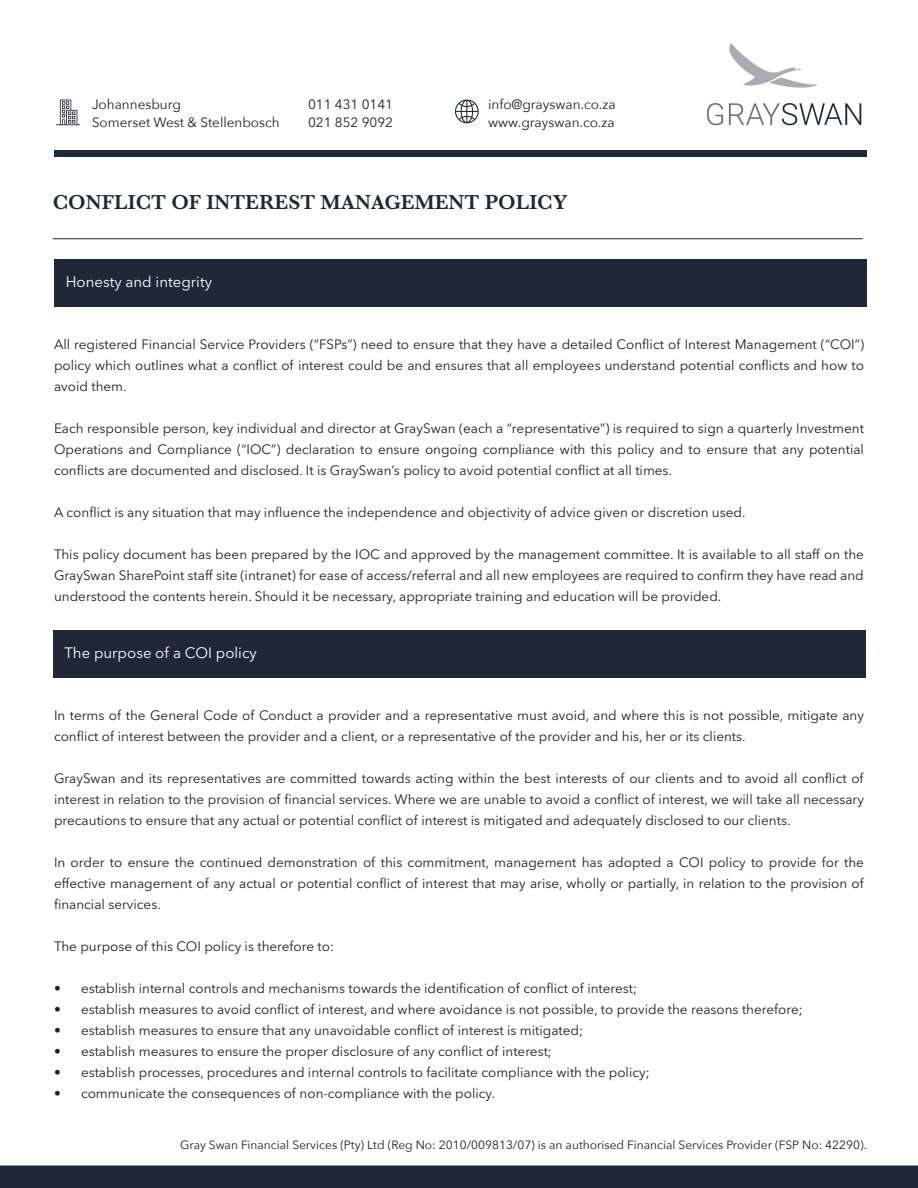
<style>
.page{position:relative;width:918px;height:1188px;background:#fff}
.page>*{position:absolute;margin:0;border:0;box-sizing:border-box;transform-origin:0 0}
.t1{font:600 21px "Baskerville";color:#1f2837}
.t2{font:15px "Avenir Next LT Pro";color:#fff}
.Text{font:13.5px/21px "Avenir Next LT Pro";color:#231f20;text-align:justify}
.t3{font:13.5px/18px "Avenir Next";color:#231f20}
.t4{font:12px "Avenir Next";color:#231f20}
</style>
<div class="page">
<div style="left:0;top:1165px;width:918px;height:23px;background:#1f2837"></div>
<div style="left:54px;top:150px;width:812px;height:6px;background:#1f2837"></div>
<img style="left:707px;top:43px;width:155px;height:83px">
<svg style="left:56px;top:100px;width:24px;height:25px"></svg>
<svg style="left:455px;top:100px;width:24px;height:23px"></svg>
<hr style="left:53px;top:238px;width:810px;height:1px;background:#1f2837">
<div style="left:54px;top:259px;width:812px;height:48px;background:#1f2837"></div>
<div style="left:53px;top:630px;width:812px;height:48px;background:#1f2837"></div>
<p class="t3" style="left:92px;top:94px;width:90px">Johannesburg</p>
<p class="t3" style="left:308px;top:94px;width:87px">011 431 0141</p>
<p class="t3" style="left:92px;top:112px;width:189px">Somerset West &amp; Stellenbosch</p>
<p class="t3" style="left:308px;top:112px;width:87px">021 852 9092</p>
<p class="t3" style="left:488px;top:94px;width:129px">info@grayswan.co.za www.grayswan.co.za</p>
<p class="t1" style="left:53px;top:187px;width:516px">CONFLICT OF INTEREST MANAGEMENT POLICY</p>
<p class="t2" style="left:66px;top:273px;width:148px">Honesty and integrity</p>
<p class="Text" style="left:54px;top:334px;width:812px">All registered Financial Service Providers (“FSPs”) need to ensure that they have a detailed Conflict of Interest Management (“COI”) policy which outlines what a conflict of interest could be and ensures that all employees understand potential conflicts and how to avoid them.</p>
<p class="Text" style="left:54px;top:418px;width:812px">Each responsible person, key individual and director at GraySwan (each a “representative”) is required to sign a quarterly Investment Operations and Compliance (“IOC”) declaration to ensure ongoing compliance with this policy and to ensure that any potential conflicts are documented and disclosed. It is GraySwan’s policy to avoid potential conflict at all times.</p>
<p class="Text" style="left:54px;top:502px;width:693px">A conflict is any situation that may influence the independence and objectivity of advice given or discretion used.</p>
<p class="Text" style="left:54px;top:544px;width:811px">This policy document has been prepared by the IOC and approved by the management committee. It is available to all staff on the GraySwan SharePoint staff site (intranet) for ease of access/referral and all new employees are required to confirm they have read and understood the contents herein. Should it be necessary, appropriate training and education will be provided.</p>
<p class="t2" style="left:65px;top:644px;width:194px">The purpose of a COI policy</p>
<p class="Text" style="left:54px;top:705px;width:812px">In terms of the General Code of Conduct a provider and a representative must avoid, and where this is not possible, mitigate any conflict of interest between the provider and a client, or a representative of the provider and his, her or its clients.</p>
<p class="Text" style="left:54px;top:768px;width:812px">GraySwan and its representatives are committed towards acting within the best interests of our clients and to avoid all conflict of interest in relation to the provision of financial services. Where we are unable to avoid a conflict of interest, we will take all necessary precautions to ensure that any actual or potential conflict of interest is mitigated and adequately disclosed to our clients.</p>
<p class="Text" style="left:54px;top:852px;width:812px">In order to ensure the continued demonstration of this commitment, management has adopted a COI policy to provide for the effective management of any actual or potential conflict of interest that may arise, wholly or partially, in relation to the provision of financial services.</p>
<p class="Text" style="left:54px;top:936px;width:282px">The purpose of this COI policy is therefore to:</p>
<p class="Text" style="left:54px;top:978px;width:585px">• establish internal controls and mechanisms towards the identification of conflict of interest;</p>
<p class="Text" style="left:54px;top:999px;width:750px">• establish measures to avoid conflict of interest, and where avoidance is not possible, to provide the reasons therefore;</p>
<p class="Text" style="left:54px;top:1020px;width:531px">• establish measures to ensure that any unavoidable conflict of interest is mitigated;</p>
<p class="Text" style="left:54px;top:1041px;width:500px">• establish measures to ensure the proper disclosure of any conflict of interest;</p>
<p class="Text" style="left:54px;top:1062px;width:597px">• establish processes, procedures and internal controls to facilitate compliance with the policy;</p>
<p class="Text" style="left:54px;top:1083px;width:443px">• communicate the consequences of non-compliance with the policy.</p>
<p class="t4" style="left:180px;top:1134px;width:688px">Gray Swan Financial Services (Pty) Ltd (Reg No: 2010/009813/07) is an authorised Financial Services Provider (FSP No: 42290).</p>
</div>
